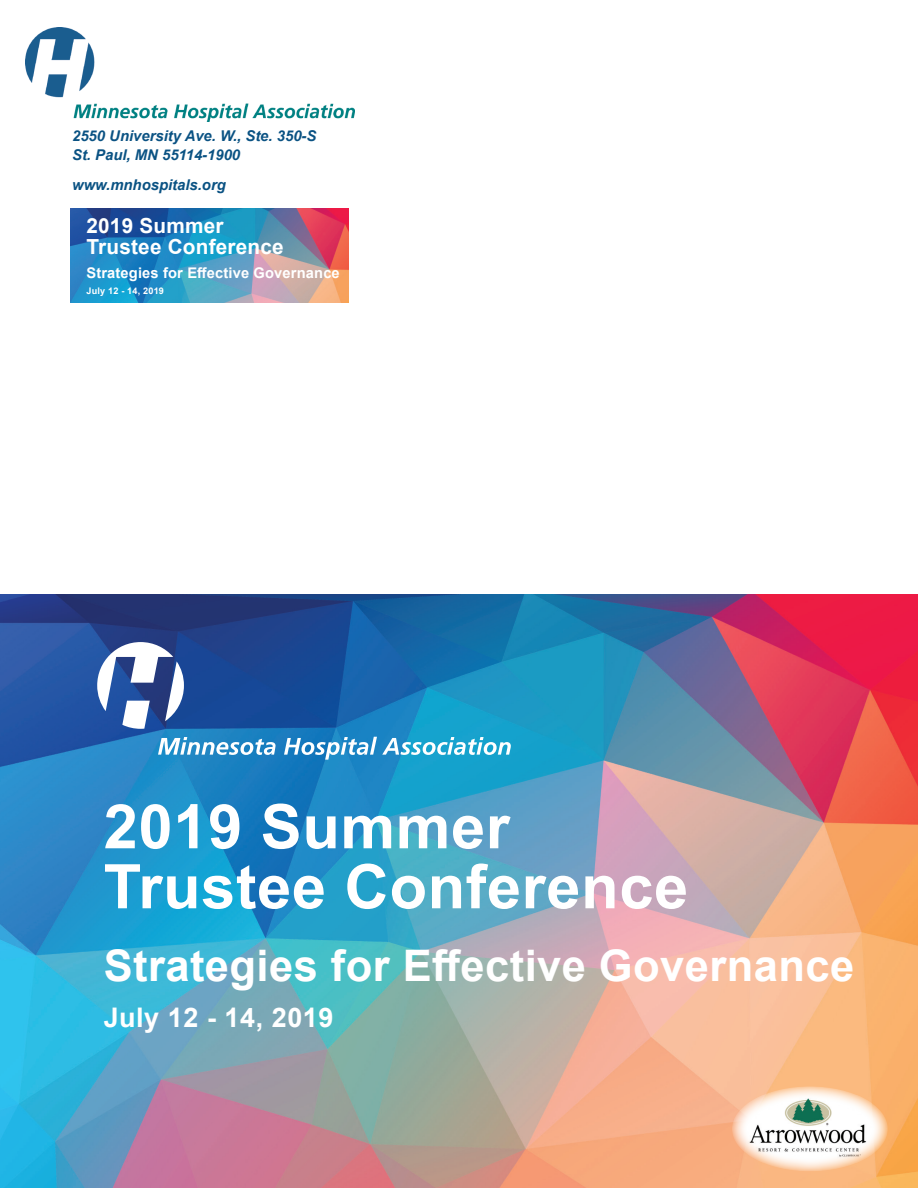
<style>
.page{position:relative;width:918px;height:1188px;background:#fff}
.page>*{position:absolute;margin:0;border:0;box-sizing:border-box;transform-origin:0 0}
.Cover_Heading_2{font:700 61.5px/60px "Arial";letter-spacing:.01em;color:#fff}
.Cover_Heading_2-2{font:700 43.5px "Arial";letter-spacing:.01em;color:#fff}
.Cover_Date{font:700 27px "Arial";letter-spacing:.02em;color:#fff}
.Cover_Heading_2-3{font:700 20.7px/20.2px "Arial";letter-spacing:.01em;color:#fff}
.t1{font:italic 700 14.85px "Arial";color:#0a5283}
.Cover_Heading_2-4{font:700 14.7px "Arial";letter-spacing:.01em;color:#fff}
.Cover_Date-2{font:700 9.15px "Arial";letter-spacing:.02em;color:#fff}
</style>
<div class="page">
<img style="left:0;top:595px;width:918px;height:593px">
<svg style="left:732px;top:1086px;width:156px;height:85px;background:#fbdabf"></svg>
<img style="left:748px;top:1095px;width:124px;height:68px">
<svg style="left:97px;top:642px;width:87px;height:87px"></svg>
<svg style="left:158px;top:737px;width:118px;height:18px"></svg>
<svg style="left:284px;top:737px;width:227px;height:23px"></svg>
<img style="left:26px;top:28px;width:329px;height:93px">
<img style="left:71px;top:208px;width:277px;height:95px">
<p class="t1" style="left:72px;top:126px;width:246px">2550 University Ave. W., Ste. 350-S</p>
<p class="t1" style="left:72px;top:145px;width:170px">St. Paul, MN 55114-1900</p>
<p class="t1" style="left:72px;top:175px;width:155px">www.mnhospitals.org</p>
<p class="Cover_Heading_2-3" style="left:86px;top:216px;width:199px">2019 Summer<br>Trustee Conference</p>
<p class="Cover_Heading_2-4" style="left:86px;top:263px;width:255px">Strategies for Effective Governance</p>
<p class="Cover_Date-2" style="left:86px;top:284px;width:79px">July 12 - 14, 2019</p>
<p class="Cover_Heading_2" style="left:104px;top:797px;width:586px">2019 Summer<br>Trustee Conference</p>
<p class="Cover_Heading_2-2" style="left:104px;top:935px;width:752px">Strategies for Effective Governance</p>
<p class="Cover_Date" style="left:104px;top:998px;width:231px">July 12 - 14, 2019</p>
</div>
